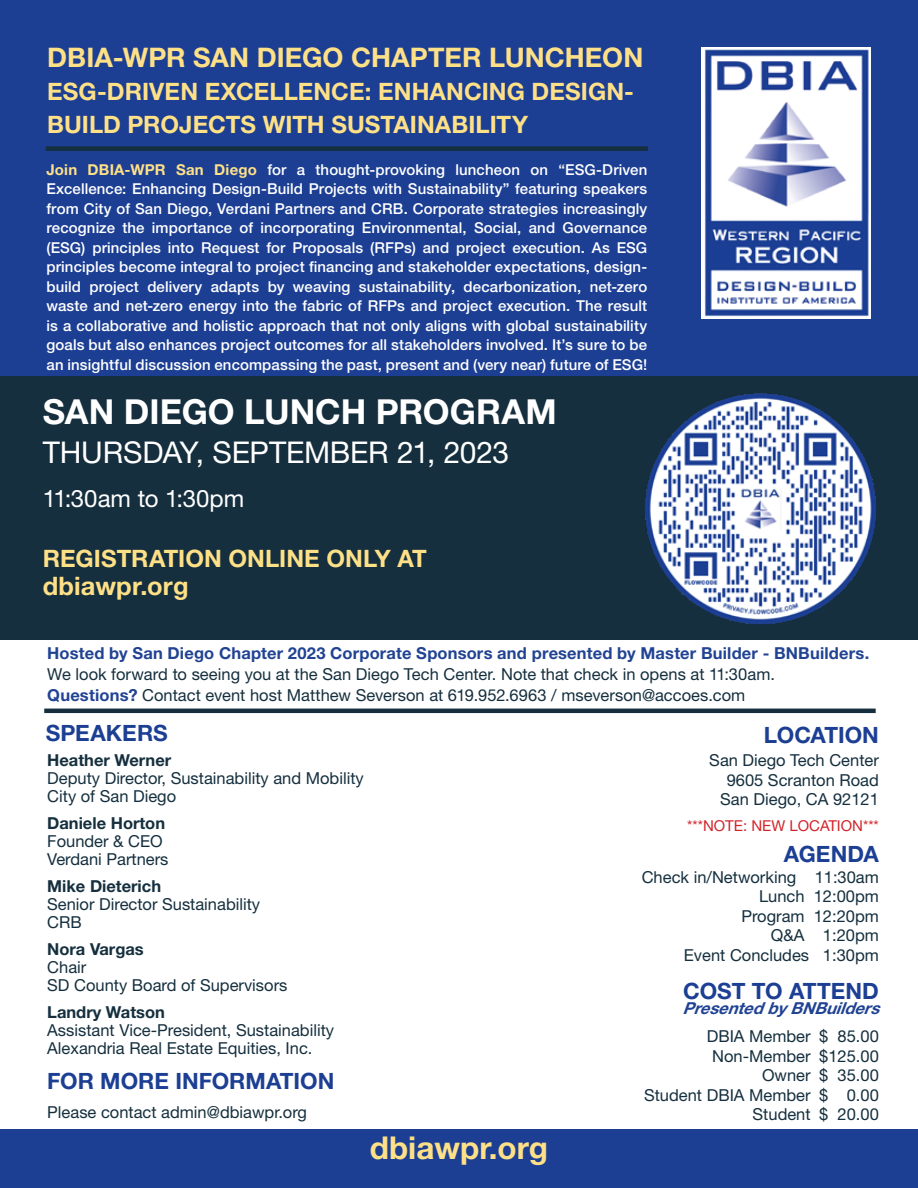
<style>
.page{position:relative;width:918px;height:1188px;background:#fff}
.page>*{position:absolute;margin:0;border:0;box-sizing:border-box;transform-origin:0 0}
.t1{font:700 34.5px "Helvetica Neue LT Std";color:#fff}
.t2{font:700 31.5px "Helvetica Neue LT Std";color:#fee086}
.t3{font:30px "Helvetica Neue LT Std";letter-spacing:-.005em;color:#fff}
.t4{font:700 27px "Helvetica Neue LT Std";color:#fee087}
.t5{font:700 25.5px "Helvetica Neue LT Std";letter-spacing:.005em;color:#fee087}
.t6{font:700 24px/33px "Helvetica Neue LT Std";color:#fee087}
.t7{font:24px "Helvetica Neue LT Std";color:#fff}
.t8{font:700 22.5px "Helvetica Neue LT Std";color:#1c3f94}
.t9{font:16.5px/19.5px "Helvetica Neue LT Std";color:#152f3e}
.t10{font:700 16.5px "Helvetica Neue LT Std";letter-spacing:.01em;color:#214393}
.t11{font:700 16.5px "Helvetica Neue LT Std";color:#152f3e}
.t12{font:italic 700 16.5px "Helvetica Neue LT Std";color:#214393}
.t13{font:500 15px/19.5px "Helvetica Neue LT Std";letter-spacing:.005em;color:#fff;text-align:justify}
.t14{font:15px "Helvetica Neue LT Std";color:#d2232a}
.s1{font-weight:700;color:#fee087}
.s2{font-weight:700;color:#214393}
</style>
<div class="page">
<div style="left:0;top:0;width:918px;height:376px;background:#1c3f94"></div>
<div style="left:0;top:1129px;width:918px;height:59px;background:#1c3f94"></div>
<div style="left:0;top:376px;width:918px;height:263px;background:#152f3e"></div>
<div style="left:46px;top:146px;width:602px;height:5px;background:#152f3e"></div>
<hr style="left:44px;top:709px;width:832px;height:4px;background:#152f3e">
<img style="left:701px;top:47px;width:170px;height:272px">
<img style="left:645px;top:393px;width:231px;height:232px">
<h3 class="t4" style="left:47px;top:40px;width:598px">DBIA-WPR SAN DIEGO CHAPTER LUNCHEON</h3>
<h3 class="t6" style="left:47px;top:74px;width:588px">ESG-DRIVEN EXCELLENCE: ENHANCING DESIGN-<br>BUILD PROJECTS WITH SUSTAINABILITY</h3>
<p class="t13" style="left:46px;top:159px;width:602px"><span class="s1">Join DBIA-WPR San Diego</span> for a thought-provoking luncheon on “ESG-Driven Excellence: Enhancing Design-Build Projects with Sustainability” featuring speakers from City of San Diego, Verdani Partners and CRB. Corporate strategies increasingly recognize the importance of incorporating Environmental, Social, and Governance (ESG) principles into Request for Proposals (RFPs) and project execution. As ESG principles become integral to project financing and stakeholder expectations, design&shy;build project delivery adapts by weaving sustainability, decarbonization, net-zero waste and net-zero energy into the fabric of RFPs and project execution. The result is a collaborative and holistic approach that not only aligns with global sustainability goals but also enhances project outcomes for all stakeholders involved. It’s sure to be an insightful discussion encompassing the past, present and (very near) future of ESG!</p>
<h1 class="t1" style="left:43px;top:391px;width:515px">SAN DIEGO LUNCH PROGRAM</h1>
<h3 class="t3" style="left:43px;top:435px;width:468px">THURSDAY, SEPTEMBER 21, 2023</h3>
<h3 class="t7" style="left:43px;top:484px;width:203px">11:30am to 1:30pm</h3>
<h3 class="t6" style="left:43px;top:541px;width:386px">REGISTRATION ONLINE ONLY AT</h3>
<h3 class="t5" style="left:43px;top:570px;width:147px">dbiawpr.org</h3>
<p class="t10" style="left:47px;top:643px;width:824px">Hosted by San Diego Chapter 2023 Corporate Sponsors and presented by Master Builder - BNBuilders.</p>
<p class="t9" style="left:47px;top:663px;width:729px;line-height:21px">We look forward to seeing you at the San Diego Tech Center. Note that check in opens at 11:30am.<br><span class="s2">Questions?</span> Contact event host Matthew Severson at 619.952.6963 / mseverson@accoes.com</p>
<h3 class="t8" style="left:46px;top:719px;width:124px">SPEAKERS</h3>
<h3 class="t8" style="left:764px;top:721px;width:116px">LOCATION</h3>
<p class="t11" style="left:47px;top:750px;width:126px">Heather Werner</p>
<p class="t9" style="left:47px;top:769px;width:318px;line-height:18px">Deputy Director, Sustainability and Mobility<br>City of San Diego</p>
<p class="t11" style="left:47px;top:813px;width:119px">Daniele Horton</p>
<p class="t9" style="left:47px;top:832px;width:123px;line-height:18px">Founder &amp; CEO<br>Verdani Partners</p>
<p class="t11" style="left:47px;top:876px;width:115px">Mike Dieterich</p>
<p class="t9" style="left:47px;top:895px;width:214px;line-height:18px">Senior Director Sustainability<br>CRB</p>
<p class="t11" style="left:47px;top:939px;width:98px">Nora Vargas</p>
<p class="t9" style="left:47px;top:958px;width:242px;line-height:18px">Chair<br>SD County Board of Supervisors</p>
<p class="t11" style="left:47px;top:1002px;width:119px">Landry Watson</p>
<p class="t9" style="left:47px;top:1021px;width:288px;line-height:18px">Assistant Vice-President, Sustainability<br>Alexandria Real Estate Equities, Inc.</p>
<h3 class="t8" style="left:47px;top:1067px;width:289px">FOR MORE INFORMATION</h3>
<p class="t9" style="left:709px;top:750px;width:171px;text-align:right">San Diego Tech Center<br>9605 Scranton Road<br>San Diego, CA 92121</p>
<p class="t14" style="left:687px;top:816px;width:193px">***NOTE: NEW LOCATION***</p>
<h3 class="t8" style="left:784px;top:840px;width:97px">AGENDA</h3>
<p class="t9" style="left:642px;top:867px;width:239px;text-align:right">Check in/Networking 11:30am<br>Lunch 12:00pm<br>Program 12:20pm<br>Q&amp;A 1:20pm<br>Event Concludes 1:30pm</p>
<h3 class="t8" style="left:683px;top:977px;width:197px">COST TO ATTEND</h3>
<p class="t12" style="left:682px;top:998px;width:205px">Presentedby BNBuilders</p>
<p class="t9" style="left:644px;top:1027px;width:236px;text-align:right">DBIA Member $ 85.00<br>Non-Member $125.00<br>Owner $ 35.00<br>Student DBIA Member $ 0.00</p>
<p class="t9" style="left:47px;top:1102px;width:261px">Please contact admin@dbiawpr.org</p>
<p class="t9" style="left:753px;top:1105px;width:128px">Student $ 20.00</p>
<h2 class="t2" style="left:370px;top:1128px;width:180px">dbiawpr.org</h2>
</div>
